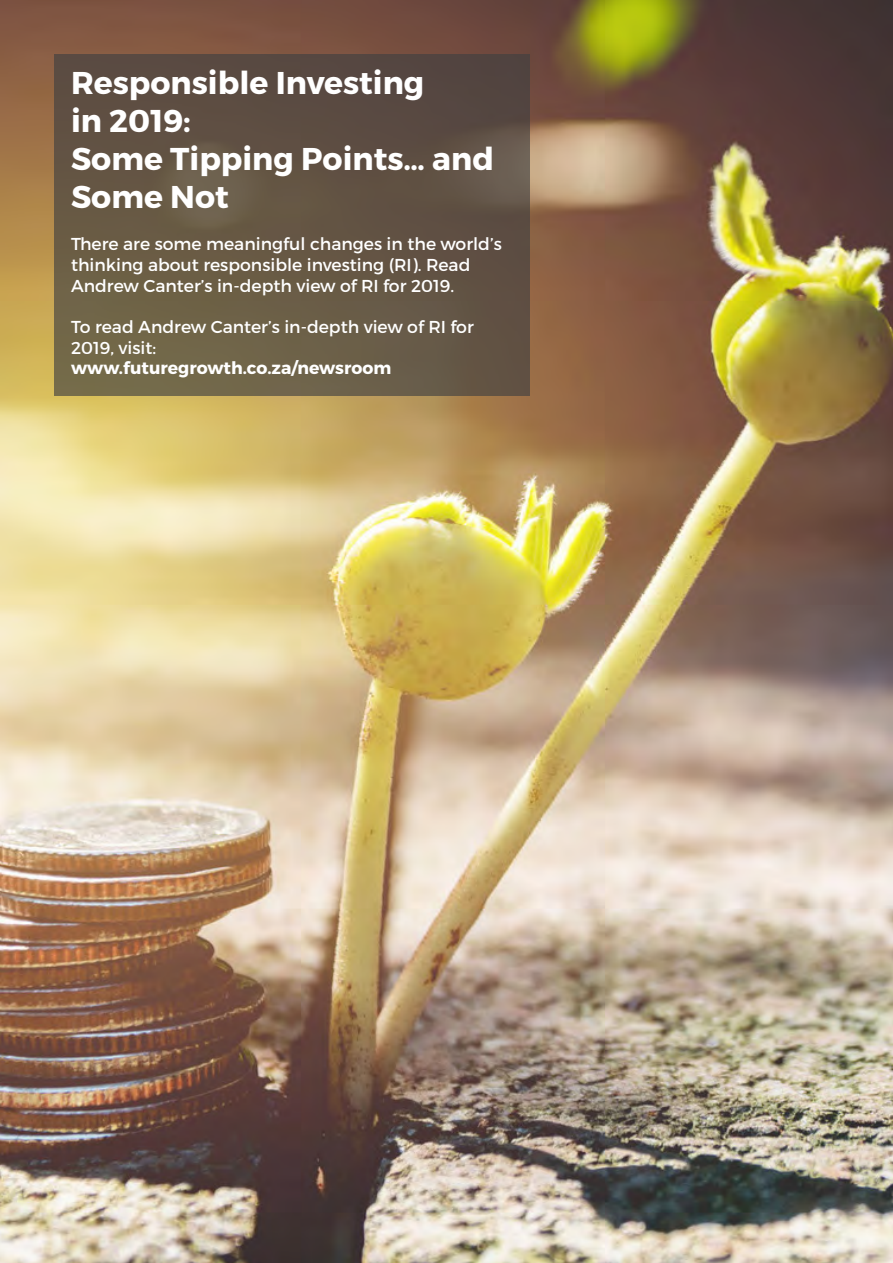
<style>
.page{position:relative;width:893px;height:1263px;background:#fff}
.page>*{position:absolute;margin:0;border:0;box-sizing:border-box;transform-origin:0 0}
.t1{font:700 31.5px/37.8px "Montserrat";color:#fff}
.t2{font:17.25px/20.7px "Montserrat";color:#fff}
.t3{font:700 17.25px "Montserrat";color:#fff}
</style>
<div class="page">
<img style="left:0;top:0;width:893px;height:1263px">
<svg style="left:54px;top:54px;width:475px;height:341px;background:#645644"></svg>
<p class="t1" style="left:71px;top:65px;width:355px">Responsible Investing</p>
<p class="t1" style="left:71px;top:103px;width:121px">in 2019:</p>
<p class="t1" style="left:71px;top:140px;width:424px">Some Tipping Points… and<br>Some Not</p>
<p class="t2" style="left:71px;top:234px;width:432px">There are some meaningful changes in the world’s thinking about responsible investing (RI). Read<br>Andrew Canter’s in-depth view of RI for 2019.</p>
<p class="t2" style="left:71px;top:316px;width:404px">To read Andrew Canter’s in-depth view of RI for<br>2019, visit:</p>
<p class="t3" style="left:71px;top:357px;width:322px">www.futuregrowth.co.za/newsroom</p>
</div>
